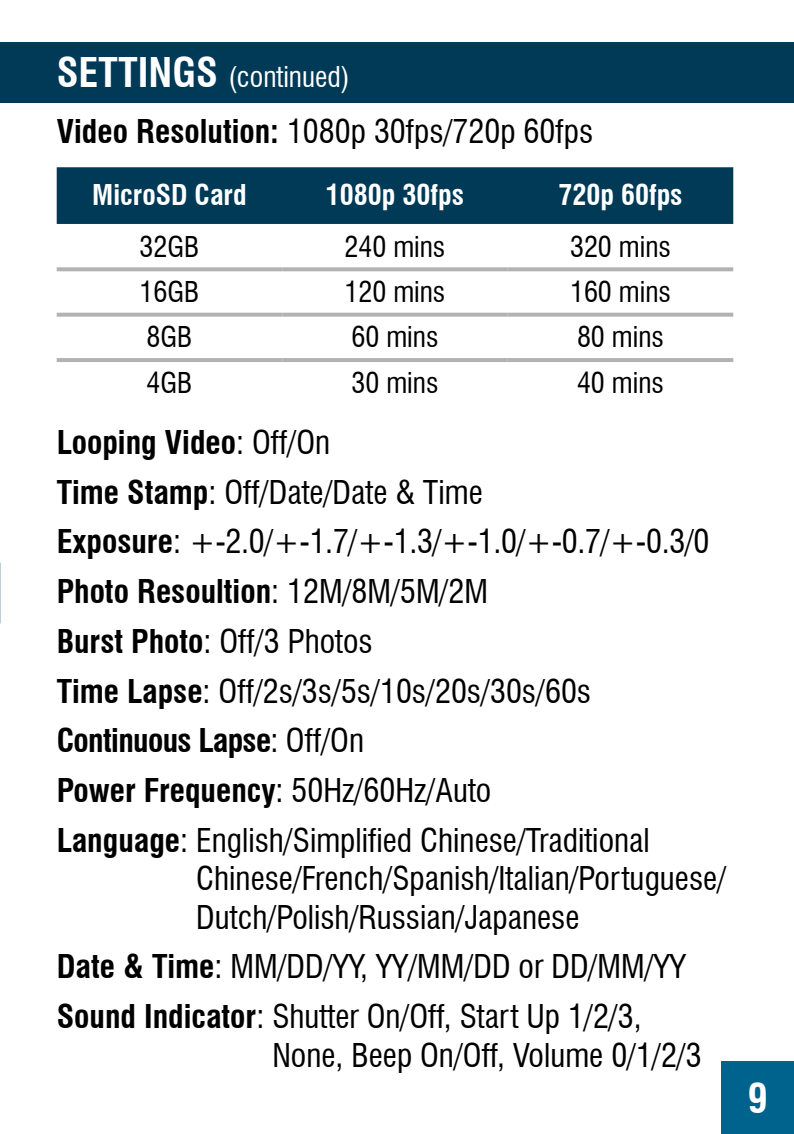
<style>
.page{position:relative;width:794px;height:1134px;background:#fff}
.page>*{position:absolute;margin:0;border:0;box-sizing:border-box;transform-origin:0 0}
.t1{font:700 condensed 40px "Swiss 721 BT";color:#fff}
.t2{font:condensed 32px/49.6px "Swiss 721 BT";color:#000}
.t3{font:condensed 28px "Swiss 721 BT";color:#000}
.t4{font:700 condensed 28px "Swiss 721 BT";color:#fff}
.t5{font:condensed 28px "Swiss 721 BT";color:#fff}
.s1{font-weight:700;font-size:40px}
.s2{font-weight:700}
</style>
<div class="page">
<div style="left:0;top:42px;width:794px;height:60px;background:#003a57"></div>
<div style="left:721px;top:1061px;width:73px;height:73px;background:#00638e"></div>
<div style="left:57px;top:167px;width:676px;height:57px;background:#003a57"></div>
<svg style="left:57px;top:267px;width:225px;height:4px"></svg>
<svg style="left:282px;top:267px;width:226px;height:4px"></svg>
<svg style="left:508px;top:267px;width:225px;height:4px"></svg>
<svg style="left:57px;top:313px;width:225px;height:4px"></svg>
<svg style="left:282px;top:313px;width:226px;height:4px"></svg>
<svg style="left:508px;top:313px;width:225px;height:4px"></svg>
<hr style="left:57px;top:358px;width:225px;height:4px;background:#b3b2b2">
<hr style="left:282px;top:358px;width:226px;height:4px;background:#b3b2b2">
<hr style="left:508px;top:358px;width:225px;height:4px;background:#b3b2b2">
<p class="t5" style="left:57px;top:60px;width:295px"><span class="s1">SETTINGS</span> (continued)</p>
<p class="t2" style="left:57px;top:107px;width:538px"><span class="s2">Video Resolution:</span> 1080p 30fps/720p 60fps</p>
<p class="t4" style="left:92px;top:178px;width:156px">MicroSD Card</p>
<p class="t4" style="left:326px;top:178px;width:140px">1080p 30fps</p>
<p class="t4" style="left:558px;top:178px;width:126px">720p 60fps</p>
<p class="t3" style="left:140px;top:230px;width:61px">32GB</p>
<p class="t3" style="left:344px;top:230px;width:102px">240 mins</p>
<p class="t3" style="left:570px;top:230px;width:102px">320 mins</p>
<p class="t3" style="left:140px;top:275px;width:61px">16GB</p>
<p class="t3" style="left:344px;top:275px;width:102px">120 mins</p>
<p class="t3" style="left:570px;top:275px;width:102px">160 mins</p>
<p class="t3" style="left:147px;top:320px;width:47px">8GB</p>
<p class="t3" style="left:351px;top:320px;width:88px">60 mins</p>
<p class="t3" style="left:577px;top:320px;width:88px">80 mins</p>
<p class="t3" style="left:147px;top:366px;width:47px">4GB</p>
<p class="t3" style="left:351px;top:366px;width:88px">30 mins</p>
<p class="t3" style="left:577px;top:366px;width:88px">40 mins</p>
<p class="t2" style="left:57px;top:417px;width:654px"><span class="s2">Looping Video</span>: Off/On<br><span class="s2">Time Stamp</span>: Off/Date/Date &amp; Time<br><span class="s2">Exposure</span>: +-2.0/+-1.7/+-1.3/+-1.0/+-0.7/+-0.3/0<br><span class="s2">Photo Resoultion</span>: 12M/8M/5M/2M<br><span class="s2">Burst Photo</span>: Off/3 Photos<br><span class="s2">Time Lapse</span>: Off/2s/3s/5s/10s/20s/30s/60s <span class="s2">Continuous Lapse</span>: Off/On<br><span class="s2">Power Frequency</span>: 50Hz/60Hz/Auto<br><span class="s2">Language</span>: English/Simplified Chinese/Traditional</p>
<p class="t2" style="left:196px;top:859px;width:531px;line-height:38.4px">Chinese/French/Spanish/Italian/Portuguese/<br>Dutch/Polish/Russian/Japanese</p>
<p class="t2" style="left:57px;top:942px;width:630px"><span class="s2">Date &amp; Time</span>: MM/DD/YY, YY/MM/DD or DD/MM/YY<br><span class="s2">Sound Indicator</span>: Shutter On/Off, Start Up 1/2/3,</p>
<p class="t2" style="left:272px;top:1030px;width:431px">None, Beep On/Off, Volume 0/1/2/3</p>
<p class="t1" style="left:747px;top:1074px;width:21px">9</p>
</div>
